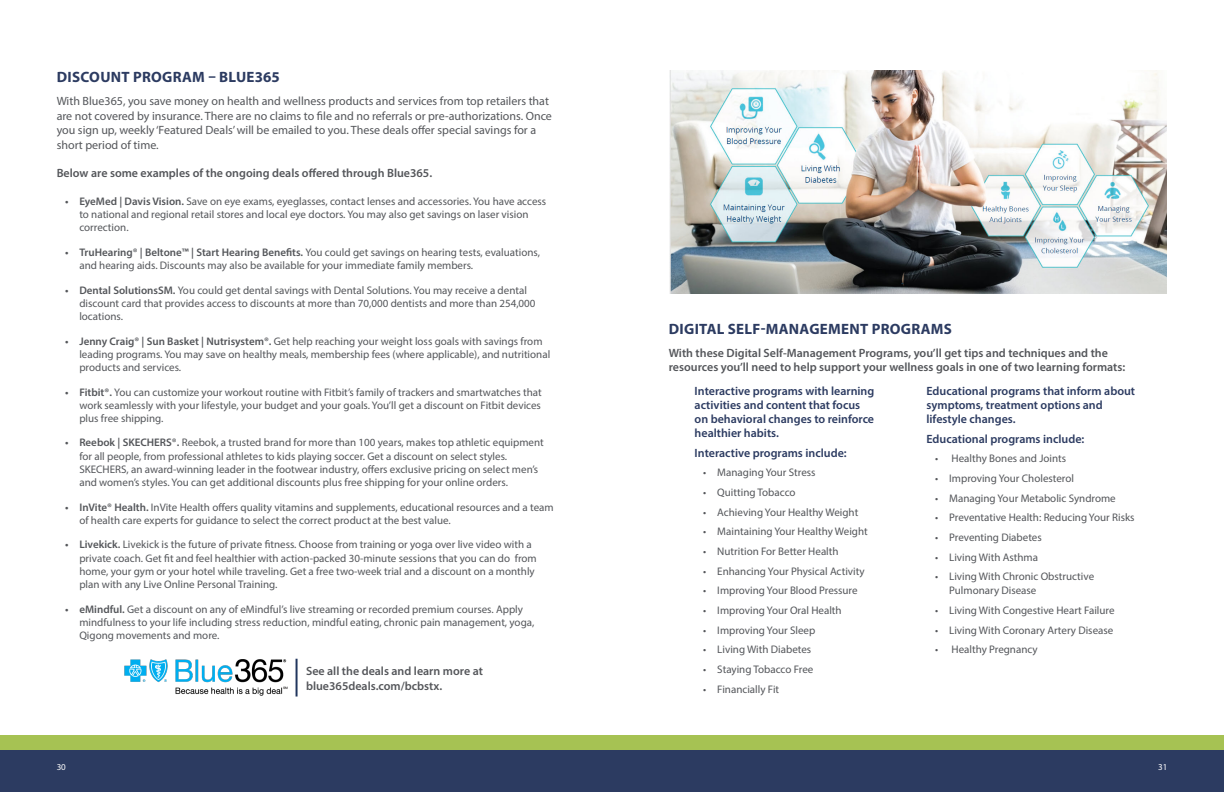
<style>
.page{position:relative;width:1224px;height:792px;background:#fff}
.page>*{position:absolute;margin:0;border:0;box-sizing:border-box;transform-origin:0 0}
.t1{font:700 15px "Myriad Pro";letter-spacing:.02em;color:#2c3b61}
.t2{font:12px/14.4px "Myriad Pro";color:#54565a}
.t3{font:600 12px/14.4px "Myriad Pro";color:#54565a}
.t4{font:600 12px/14px "Myriad Pro";color:#2c3b61}
.t5{font:11px/13.2px "Myriad Pro";color:#54565a}
.t6{font:9px "Myriad Pro";color:#fff}
.s1{font-weight:600}
</style>
<div class="page">
<div style="left:0;top:736px;width:612px;height:25px;background:#a6c253"></div>
<div style="left:0;top:750px;width:612px;height:42px;background:#2c3b61"></div>
<div style="left:612px;top:736px;width:612px;height:25px;background:#a6c253"></div>
<div style="left:612px;top:750px;width:612px;height:42px;background:#2c3b61"></div>
<img style="left:125px;top:660px;width:162px;height:36px">
<hr style="left:296px;top:659px;width:2px;height:38px;background:#21365e">
<img style="left:669px;top:71px;width:498px;height:222px">
<h1 class="t1" style="left:57px;top:67px;width:224px">DISCOUNT PROGRAM – BLUE365</h1>
<p class="t2" style="left:57px;top:94px;width:497px">With Blue365, you save money on health and wellness products and services from top retailers that are not covered by insurance. There are no claims to file and no referrals or pre-authorizations. Once you sign up, weekly ‘Featured Deals’ will be emailed to you. These deals offer special savings for a short period of time.</p>
<p class="t3" style="left:57px;top:166px;width:377px">Below are some examples of the ongoing deals offered through Blue365.</p>
<p class="t5" style="left:79px;top:195px;width:468px;text-indent:-14px"><span class="s1">• EyeMed | Davis Vision.</span> Save on eye exams, eyeglasses, contact lenses and accessories. You have access to national and regional retail stores and local eye doctors. You may also get savings on laser vision correction.</p>
<p class="t5" style="left:79px;top:245px;width:462px;text-indent:-14px"><span class="s1">• TruHearing® | Beltone™ | Start Hearing Benefits.</span> You could get savings on hearing tests, evaluations, and hearing aids. Discounts may also be available for your immediate family members.</p>
<p class="t5" style="left:79px;top:283px;width:458px;text-indent:-14px"><span class="s1">• Dental SolutionsSM.</span> You could get dental savings with Dental Solutions. You may receive a dental discount card that provides access to discounts at more than 70,000 dentists and more than 254,000 locations.</p>
<p class="t5" style="left:79px;top:334px;width:472px;text-indent:-14px"><span class="s1">• Jenny Craig® | Sun Basket | Nutrisystem®.</span> Get help reaching your weight loss goals with savings from leading programs. You may save on healthy meals, membership fees (where applicable), and nutritional products and services.</p>
<p class="t5" style="left:79px;top:385px;width:464px;text-align:justify;text-indent:-14px"><span class="s1">• Fitbit®.</span> You can customize your workout routine with Fitbit’s family of trackers and smartwatches that work seamlessly with your lifestyle, your budget and your goals. You’ll get a discount on Fitbit devices plus free shipping.</p>
<p class="t5" style="left:79px;top:436px;width:466px;text-indent:-14px"><span class="s1">• Reebok | SKECHERS®.</span> Reebok, a trusted brand for more than 100 years, makes top athletic equipment for all people, from professional athletes to kids playing soccer. Get a discount on select styles.<br>SKECHERS, an award-winning leader in the footwear industry, offers exclusive pricing on select men’s and women’s styles. You can get additional discounts plus free shipping for your online orders.</p>
<p class="t5" style="left:79px;top:500px;width:476px;text-indent:-14px"><span class="s1">• InVite® Health.</span> InVite Health offers quality vitamins and supplements, educational resources and a team of health care experts for guidance to select the correct product at the best value.</p>
<p class="t5" style="left:79px;top:538px;width:459px;text-indent:-14px"><span class="s1">• Livekick.</span> Livekick is the future of private fitness. Choose from training or yoga over live video with a private coach. Get fit and feel healthier with action-packed 30-minute sessions that you can do from home, your gym or your hotel while traveling. Get a free two-week trial and a discount on a monthly plan with any Live Online Personal Training.</p>
<p class="t5" style="left:79px;top:602px;width:457px;text-indent:-14px"><span class="s1">• eMindful.</span> Get a discount on any of eMindful’s live streaming or recorded premium courses. Apply mindfulness to your life including stress reduction, mindful eating, chronic pain management, yoga,<br>Qigong movements and more.</p>
<p class="t3" style="left:306px;top:664px;width:178px">See all the deals and learn more at blue365deals.com/bcbstx.</p>
<h1 class="t1" style="left:669px;top:320px;width:285px">DIGITAL SELF-MANAGEMENT PROGRAMS</h1>
<p class="t3" style="left:669px;top:345px;width:458px">With these Digital Self-Management Programs, you’ll get tips and techniques and the resources you’ll need to help support your wellness goals in one of two learning formats:</p>
<p class="t4" style="left:695px;top:384px;width:181px">Interactive programs with learning activities and content that focus on behavioral changes to reinforce healthier habits.</p>
<p class="t4" style="left:695px;top:445px;width:154px">Interactive programs include:</p>
<p class="t5" style="left:703px;top:466px;width:114px">• Managing Your Stress</p>
<p class="t5" style="left:703px;top:486px;width:94px">• Quitting Tobacco</p>
<p class="t5" style="left:703px;top:505px;width:157px">• Achieving Your Healthy Weight</p>
<p class="t5" style="left:703px;top:525px;width:166px">• Maintaining Your Healthy Weight</p>
<p class="t5" style="left:703px;top:545px;width:137px">• Nutrition For Better Health</p>
<p class="t5" style="left:703px;top:564px;width:163px">• Enhancing Your Physical Activity</p>
<p class="t5" style="left:703px;top:584px;width:156px">• Improving Your Blood Pressure</p>
<p class="t5" style="left:703px;top:604px;width:140px">• Improving Your Oral Health</p>
<p class="t5" style="left:703px;top:623px;width:114px">• Improving Your Sleep</p>
<p class="t5" style="left:703px;top:643px;width:110px">• Living With Diabetes</p>
<p class="t5" style="left:703px;top:663px;width:112px">• Staying Tobacco Free</p>
<p class="t5" style="left:703px;top:682px;width:78px">• Financially Fit</p>
<p class="t4" style="left:927px;top:384px;width:210px">Educational programs that inform about symptoms, treatment options and lifestyle changes.</p>
<p class="t4" style="left:927px;top:431px;width:159px">Educational programs include:</p>
<p class="t5" style="left:935px;top:452px;width:133px">• Healthy Bones and Joints</p>
<p class="t5" style="left:935px;top:472px;width:141px">• Improving Your Cholesterol</p>
<p class="t5" style="left:935px;top:491px;width:182px">• Managing Your Metabolic Syndrome</p>
<p class="t5" style="left:935px;top:511px;width:201px">• Preventative Health: Reducing Your Risks</p>
<p class="t5" style="left:935px;top:531px;width:108px">• Preventing Diabetes</p>
<p class="t5" style="left:935px;top:550px;width:105px">• Living With Asthma</p>
<p class="t5" style="left:949px;top:570px;width:147px;line-height:14px;text-indent:-14px">• Living With Chronic Obstructive<br>Pulmonary Disease</p>
<p class="t5" style="left:935px;top:604px;width:181px">• Living With Congestive Heart Failure</p>
<p class="t5" style="left:935px;top:623px;width:180px">• Living With Coronary Artery Disease</p>
<p class="t5" style="left:935px;top:643px;width:104px">• Healthy Pregnancy</p>
<p class="t6" style="left:57px;top:761px;width:11px">30</p>
<p class="t6" style="left:1158px;top:761px;width:11px">31</p>
</div>
